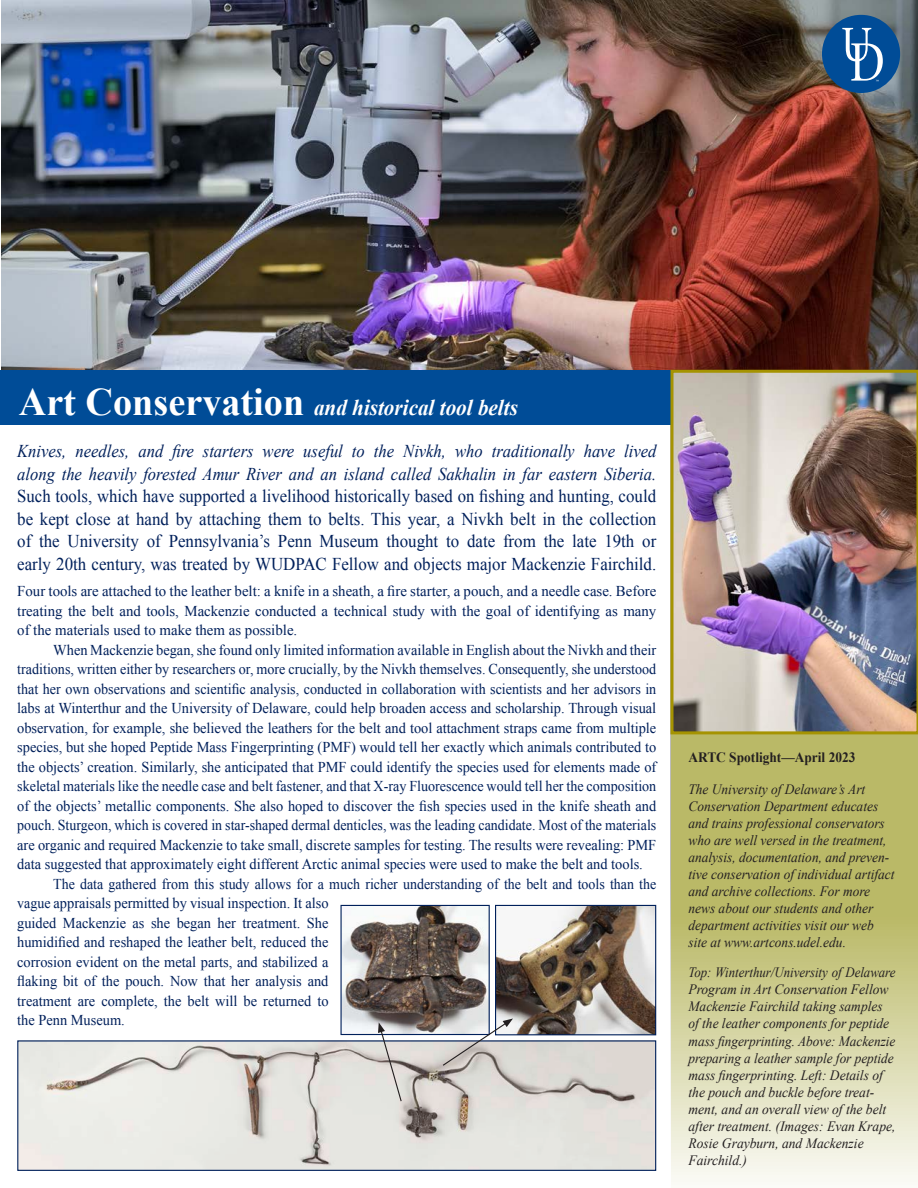
<style>
.page{position:relative;width:918px;height:1188px;background:#fff}
.page>*{position:absolute;margin:0;border:0;box-sizing:border-box;transform-origin:0 0}
.t1{font:italic 700 22.5px "Times New Roman";color:#fff;scale:.94 1}
.t2{font:18px/22.5px "Times New Roman";color:#00205b;scale:.93 1}
.t3{font:italic 18px/22.5px "Times New Roman";color:#00205b;scale:.92 1}
.t4{font:18px "Times New Roman";color:#00205b;scale:.94 1}
.t5{font:15px/19.5px "Times New Roman";color:#00205b;scale:.96 1}
.t6{font:15px "Times New Roman";color:#00205b;scale:.94 1}
.t7{font:15px "Times New Roman";color:#00205b;scale:.93 1}
.t8{font:15px "Times New Roman";color:#00205b}
.t9{font:italic 14.25px/17.1px "Times New Roman";color:#231f20;scale:.94 1}
.t10{font:italic 14.25px/17.1px "Times New Roman";color:#231f20;scale:.95 1}
.t11{font:italic 14.25px "Times New Roman";color:#231f20;scale:.93 1}
.t12{font:italic 14.25px "Times New Roman";color:#231f20;scale:.9 1}
.t13{font:700 14.25px "Times New Roman";color:#231f20;scale:.94 1}
.s1{font-style:normal;font-size:39px}
</style>
<div class="page">
<svg style="left:670px;top:734px;width:248px;height:448px;background:#cccc90"></svg>
<img style="left:2px;top:0;width:916px;height:371px">
<div style="left:1px;top:371px;width:917px;height:54px;background:#004c97"></div>
<img style="left:670px;top:370px;width:248px;height:364px">
<div style="left:822px;top:15px;width:78px;height:78px;background:#004c97;border-radius:50%"></div>
<svg style="left:842px;top:28px;width:41px;height:53px"></svg>
<img style="left:19px;top:1042px;width:635px;height:127px">
<div style="left:17px;top:1040px;width:639px;height:131px;border:1px solid #00205b"></div>
<img style="left:342px;top:907px;width:146px;height:126px">
<div style="left:340px;top:905px;width:150px;height:130px;border:1px solid #00205b"></div>
<img style="left:497px;top:907px;width:157px;height:126px">
<div style="left:495px;top:905px;width:161px;height:130px;border:1px solid #00205b"></div>
<svg style="left:442px;top:1018px;width:71px;height:49px"></svg>
<svg style="left:378px;top:1022px;width:25px;height:81px;background:#cccac9"></svg>
<p class="t1" style="left:19px;top:392px;width:533px"><span class="s1">Art Conservation</span> and historical tool belts</p>
<p class="t3" style="left:17px;top:440px;width:696px">Knives, needles, and fire starters were useful to the Nivkh, who traditionally have lived along the heavily forested Amur River and an island called Sakhalin in far eastern Siberia.</p>
<p class="t2" style="left:17px;top:485px;width:689px">Such tools, which have supported a livelihood historically based on fishing and hunting, could be kept close at hand by attaching them to belts. This year, a Nivkh belt in the collection</p>
<p class="t4" style="left:17px;top:529px;width:681px">of the University of Pennsylvania’s Penn Museum thought to date from the late 19th or</p>
<p class="t4" style="left:17px;top:552px;width:681px">early 20th century, was treated by WUDPAC Fellow and objects major Mackenzie Fairchild.</p>
<p class="t8" style="left:17px;top:581px;width:641px">Four tools are attached to the leather belt: a knife in a sheath, a fire starter, a pouch, and a needle case. Before</p>
<p class="t8" style="left:17px;top:601px;width:641px">treating the belt and tools, Mackenzie conducted a technical study with the goal of identifying as many</p>
<p class="t8" style="left:17px;top:620px;width:282px">of the materials used to make them as possible.</p>
<p class="t5" style="left:53px;top:640px;width:630px">When Mackenzie began, she found only limited information available in English about the Nivkh and their</p>
<p class="t6" style="left:17px;top:659px;width:681px">traditions, written either by researchers or, more crucially, by the Nivkh themselves. Consequently, she understood</p>
<p class="t6" style="left:17px;top:679px;width:681px">that her own observations and scientific analysis, conducted in collaboration with scientists and her advisors in</p>
<p class="t5" style="left:17px;top:698px;width:667px">labs at Winterthur and the University of Delaware, could help broaden access and scholarship. Through visual observation, for example, she believed the leathers for the belt and tool attachment straps came from multiple</p>
<p class="t5" style="left:17px;top:737px;width:667px">species, but she hoped Peptide Mass Fingerprinting (PMF) would tell her exactly which animals contributed to</p>
<p class="t5" style="left:17px;top:757px;width:667px">the objects’ creation. Similarly, she anticipated that PMF could identify the species used for elements made of</p>
<p class="t6" style="left:17px;top:776px;width:681px">skeletal materials like the needle case and belt fastener, and that X-ray Fluorescence would tell her the composition</p>
<p class="t5" style="left:17px;top:796px;width:667px">of the objects’ metallic components. She also hoped to discover the fish species used in the knife sheath and</p>
<p class="t7" style="left:17px;top:815px;width:689px">pouch. Sturgeon, which is covered in star-shaped dermal denticles, was the leading candidate. Most of the materials</p>
<p class="t5" style="left:17px;top:835px;width:667px">are organic and required Mackenzie to take small, discrete samples for testing. The results were revealing: PMF</p>
<p class="t5" style="left:17px;top:854px;width:653px">data suggested that approximately eight different Arctic animal species were used to make the belt and tools.</p>
<p class="t7" style="left:53px;top:874px;width:650px">The data gathered from this study allows for a much richer understanding of the belt and tools than the</p>
<p class="t7" style="left:17px;top:893px;width:336px">vague appraisals permitted by visual inspection. It also</p>
<p class="t5" style="left:17px;top:913px;width:326px">guided Mackenzie as she began her treatment. She</p>
<p class="t5" style="left:17px;top:932px;width:326px">humidified and reshaped the leather belt, reduced the</p>
<p class="t5" style="left:17px;top:952px;width:326px">corrosion evident on the metal parts, and stabilized a</p>
<p class="t5" style="left:17px;top:971px;width:326px">flaking bit of the pouch. Now that her analysis and</p>
<p class="t5" style="left:17px;top:991px;width:326px">treatment are complete, the belt will be returned to</p>
<p class="t5" style="left:17px;top:1010px;width:114px">the Penn Museum.</p>
<p class="t13" style="left:688px;top:747px;width:179px">ARTC Spotlight—April 2023</p>
<p class="t9" style="left:688px;top:780px;width:190px">The University of Delaware’s Art</p>
<p class="t9" style="left:688px;top:797px;width:221px">Conservation Department educates and trains professional conservators who are well versed in the treatment, analysis, documentation, and preven&shy;tive conservation of individual artifact and archive collections. For more news about our students and other department activities visit our web</p>
<p class="t9" style="left:688px;top:934px;width:169px">site at www.artcons.udel.edu.</p>
<p class="t12" style="left:688px;top:963px;width:232px">Top: Winterthur/University of Delaware</p>
<p class="t10" style="left:688px;top:981px;width:212px">Program in Art Conservation Fellow</p>
<p class="t9" style="left:688px;top:998px;width:215px">Mackenzie Fairchild taking samples of the leather components for peptide</p>
<p class="t11" style="left:688px;top:1031px;width:224px">mass fingerprinting. Above: Mackenzie</p>
<p class="t11" style="left:688px;top:1048px;width:222px">preparing a leather sample for peptide</p>
<p class="t10" style="left:688px;top:1066px;width:219px">mass fingerprinting. Left: Details of the pouch and buckle before treat&shy;ment, and an overall view of the belt after treatment. (Images: Evan Krape,<br>Rosie Grayburn, and Mackenzie<br>Fairchild.)</p>
</div>
